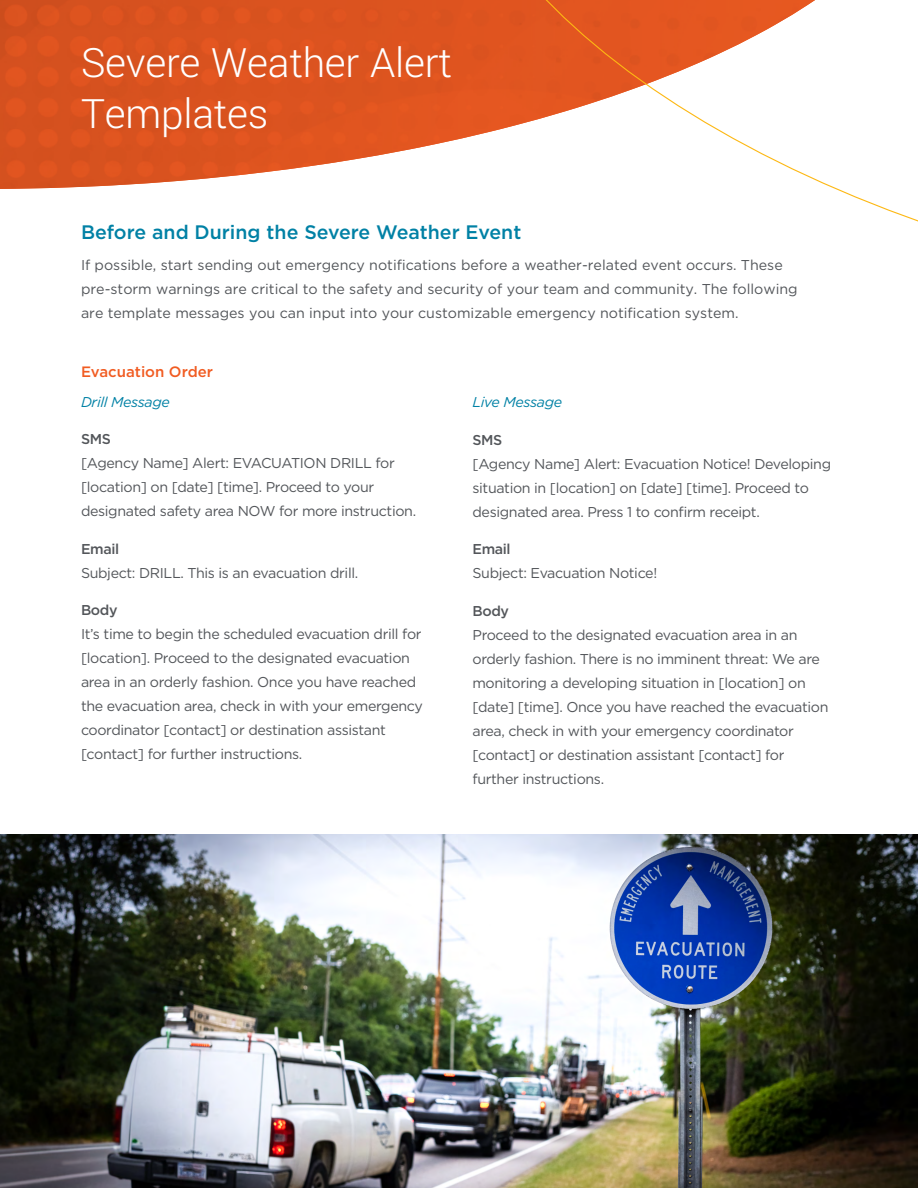
<style>
.page{position:relative;width:918px;height:1188px;background:#fff}
.page>*{position:absolute;margin:0;border:0;box-sizing:border-box;transform-origin:0 0}
.t1{font:300 45px/51px "Yantramanav";letter-spacing:-.005em;color:#fff}
.t2{font:500 19.5px "Gotham";color:#0081a5}
.t3{font:500 15px "Gotham";color:#f15c22}
.t4{font:14.25px/24px "Gotham";letter-spacing:-.025em;color:#53565a}
.t5{font:14.25px/24px "Gotham";color:#53565a}
.t6{font:500 14.25px "Gotham";letter-spacing:-.025em;color:#53565a}
.t7{font:italic 14.25px "Gotham";letter-spacing:-.025em;color:#0081a5}
</style>
<div class="page">
<img style="left:0;top:0;width:407px;height:189px">
<svg style="left:407px;top:0;width:511px;height:222px"></svg>
<img style="left:0;top:834px;width:918px;height:354px">
<h1 class="t1" style="left:81px;top:37px;width:372px">Severe Weather Alert<br>Templates</h1>
<h2 class="t2" style="left:81px;top:219px;width:442px">Before and During the Severe Weather Event</h2>
<p class="t5" style="left:81px;top:253px;width:718px">If possible, start sending out emergency notifications before a weather-related event occurs. These pre-storm warnings are critical to the safety and security of your team and community. The following are template messages you can input into your customizable emergency notification system.</p>
<p class="t3" style="left:81px;top:362px;width:133px">Evacuation Order</p>
<p class="t7" style="left:81px;top:393px;width:90px">Drill Message</p>
<p class="t6" style="left:81px;top:430px;width:31px">SMS</p>
<p class="t4" style="left:81px;top:451px;width:337px">[Agency Name] Alert: EVACUATION DRILL for [location] on [date] [time]. Proceed to your designated safety area NOW for more instruction.</p>
<p class="t6" style="left:81px;top:540px;width:40px">Email</p>
<p class="t4" style="left:81px;top:561px;width:279px">Subject: DRILL. This is an evacuation drill.</p>
<p class="t6" style="left:81px;top:601px;width:38px">Body</p>
<p class="t4" style="left:81px;top:622px;width:343px">It’s time to begin the scheduled evacuation drill for [location]. Proceed to the designated evacuation area in an orderly fashion. Once you have reached the evacuation area, check in with your emergency coordinator [contact] or destination assistant [contact] for further instructions.</p>
<p class="t7" style="left:473px;top:393px;width:91px">Live Message</p>
<p class="t6" style="left:473px;top:431px;width:31px">SMS</p>
<p class="t4" style="left:473px;top:452px;width:360px">[Agency Name] Alert: Evacuation Notice! Developing situation in [location] on [date] [time]. Proceed to designated area. Press 1 to confirm receipt.</p>
<p class="t6" style="left:473px;top:540px;width:40px">Email</p>
<p class="t4" style="left:473px;top:561px;width:186px">Subject: Evacuation Notice!</p>
<p class="t6" style="left:473px;top:602px;width:38px">Body</p>
<p class="t4" style="left:473px;top:623px;width:357px">Proceed to the designated evacuation area in an orderly fashion. There is no imminent threat: We are monitoring a developing situation in [location] on [date] [time]. Once you have reached the evacuation area, check in with your emergency coordinator [contact] or destination assistant [contact] for further instructions.</p>
</div>
